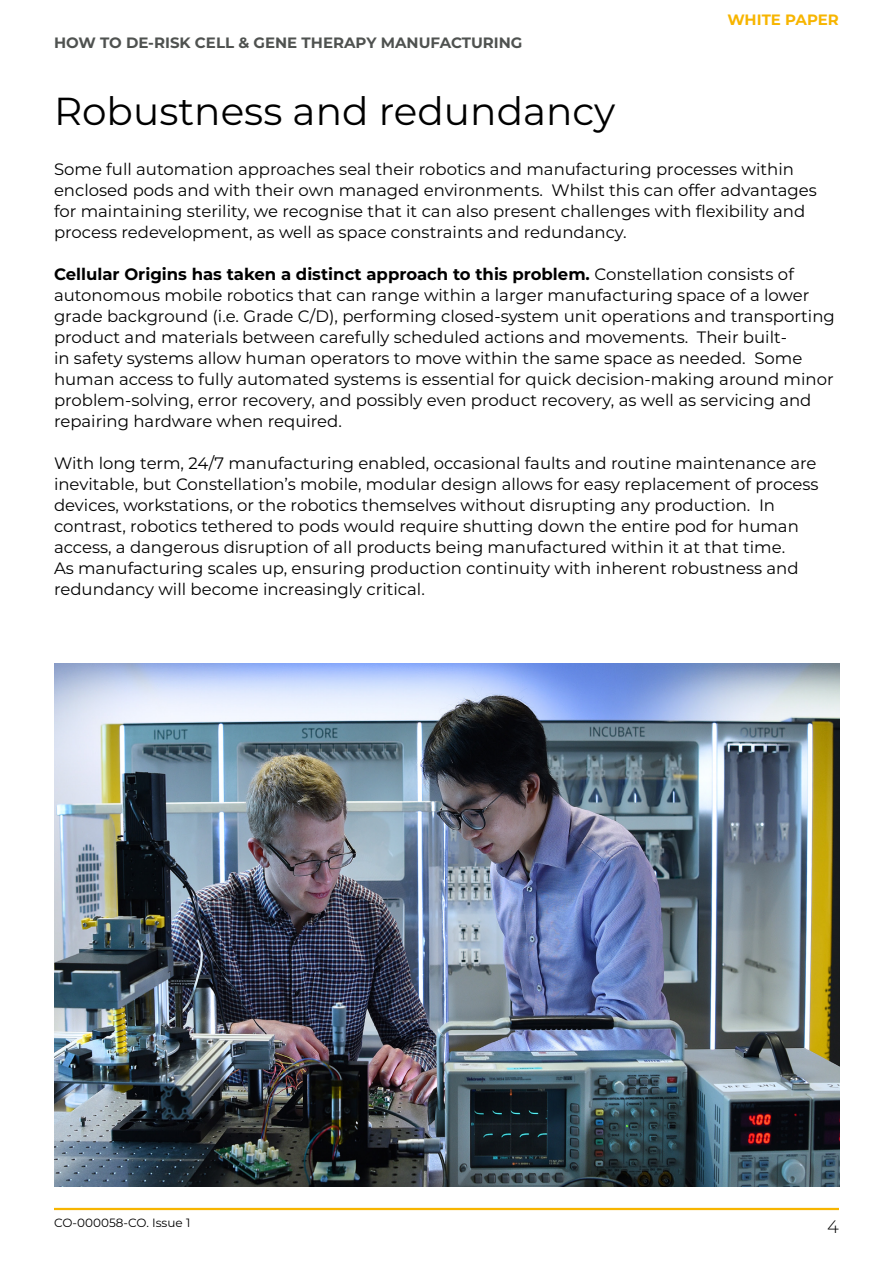
<style>
.page{position:relative;width:893px;height:1263px;background:#fff}
.page>*{position:absolute;margin:0;border:0;box-sizing:border-box;transform-origin:0 0}
.t1{font:39px "Montserrat";color:#000}
.t2{font:300 18px "Montserrat";color:#000}
.t3{font:16.5px/21px "Montserrat";color:#000}
.t4{font:700 15px "Montserrat";color:#4f5250}
.t5{font:700 15px "Montserrat";color:#f7b500}
.t6{font:12px "Montserrat";color:#000}
.s1{font-weight:700}
</style>
<div class="page">
<hr style="left:54px;top:1208px;width:785px;height:2px;background:#f7b500">
<img style="left:54px;top:663px;width:786px;height:524px">
<p class="t4" style="left:54px;top:31px;width:470px">HOW TO DE-RISK CELL &amp; GENE THERAPY MANUFACTURING</p>
<p class="t1" style="left:54px;top:84px;width:563px">Robustness and redundancy</p>
<p class="t5" style="left:727px;top:9px;width:113px">WHITE PAPER</p>
<p class="t3" style="left:54px;top:158px;width:764px">Some full automation approaches seal their robotics and manufacturing processes within enclosed pods and with their own managed environments. Whilst this can offer advantages for maintaining sterility, we recognise that it can also present challenges with flexibility and process redevelopment, as well as space constraints and redundancy.</p>
<p class="t3" style="left:54px;top:263px;width:782px"><span class="s1">Cellular Origins has taken a distinct approach to this problem.</span> Constellation consists of autonomous mobile robotics that can range within a larger manufacturing space of a lower grade background (i.e. Grade C/D), performing closed-system unit operations and transporting product and materials between carefully scheduled actions and movements. Their built-<br>in safety systems allow human operators to move within the same space as needed. Some human access to fully automated systems is essential for quick decision-making around minor problem-solving, error recovery, and possibly even product recovery, as well as servicing and repairing hardware when required.</p>
<p class="t3" style="left:54px;top:452px;width:766px">With long term, 24/7 manufacturing enabled, occasional faults and routine maintenance are inevitable, but Constellation’s mobile, modular design allows for easy replacement of process devices, workstations, or the robotics themselves without disrupting any production. In contrast, robotics tethered to pods would require shutting down the entire pod for human access, a dangerous disruption of all products being manufactured within it at that time.<br>As manufacturing scales up, ensuring production continuity with inherent robustness and redundancy will become increasingly critical.</p>
<p class="t6" style="left:54px;top:1214px;width:138px">CO-000058-CO. Issue 1</p>
<p class="t2" style="left:827px;top:1214px;width:13px">4</p>
</div>
